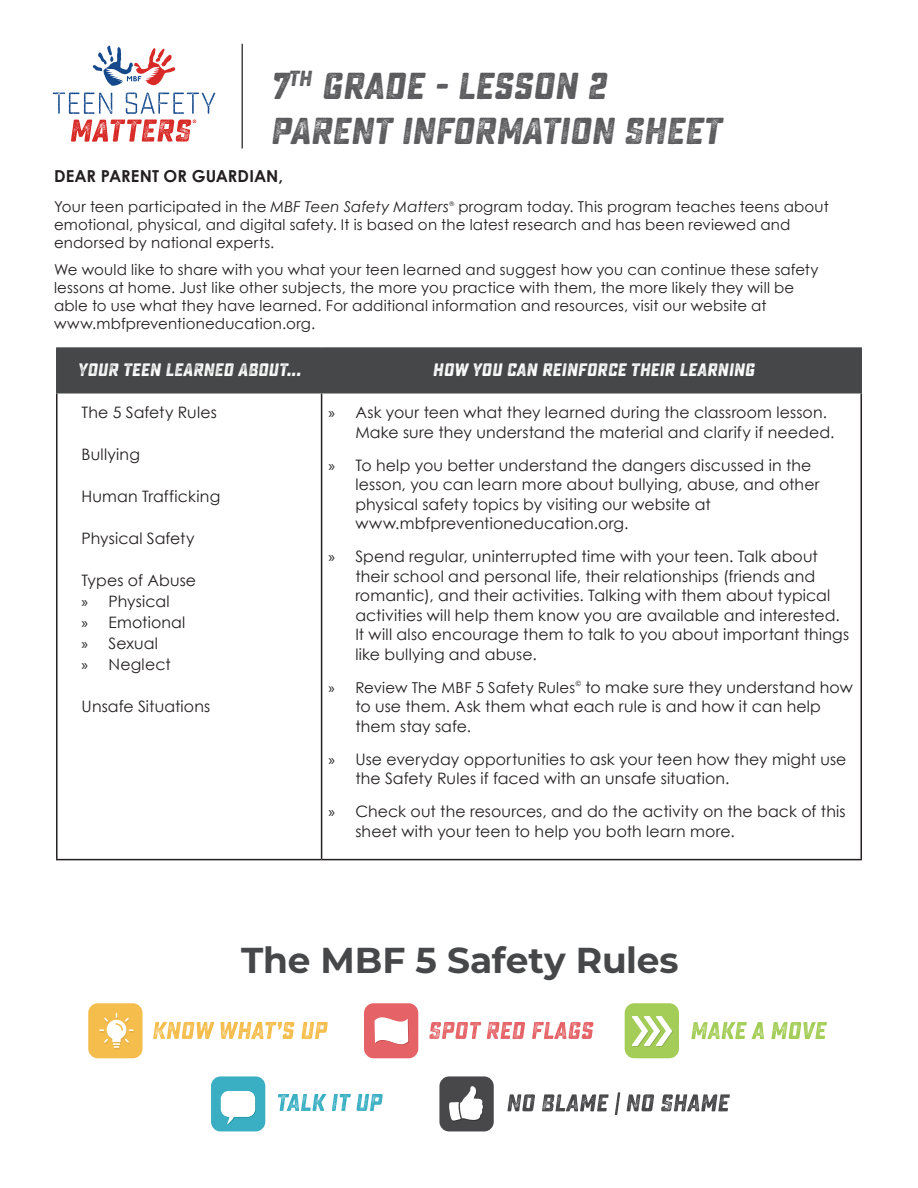
<style>
.page{position:relative;width:918px;height:1188px;background:#fff}
.page>*{position:absolute;margin:0;border:0;box-sizing:border-box;transform-origin:0 0}
.t1{font:37.5px "Sucrose Slant Bold Two";letter-spacing:-.005em;color:#5b5b5e}
.t2{font:700 36px "Montserrat";letter-spacing:-.005em;color:#464748}
.Checklist_Headers{font:18px "Sucrose Slant Bold Two";color:#fff}
.t3{font:700 16.5px "Century Gothic";letter-spacing:.005em;color:#231f20}
.t4{font:15.75px/19.5px "Century Gothic";letter-spacing:.01em;color:#231f20}
.t5{font:15px/18px "Century Gothic";letter-spacing:.01em;color:#231f20}
.t6{font:7.05px "Century Gothic";color:#231f20}
.t7{font:italic 6.15px "Century Gothic";color:#231f20}
.s1{font-style:italic}
.s2{font-family:"Myriad Pro"}
</style>
<div class="page">
<svg style="left:93px;top:46px;width:83px;height:40px"></svg>
<svg style="left:53px;top:92px;width:162px;height:50px"></svg>
<hr style="left:242px;top:44px;width:1px;height:104px;background:#464748">
<div style="left:58px;top:349px;width:802px;height:43px;background:#464748"></div>
<hr style="left:56px;top:394px;width:2px;height:465px;background:#231f20">
<hr style="left:321px;top:394px;width:1px;height:465px;background:#231f20">
<hr style="left:860px;top:394px;width:2px;height:465px;background:#231f20">
<hr style="left:56px;top:859px;width:266px;height:1px;background:#231f20">
<hr style="left:322px;top:859px;width:540px;height:1px;background:#231f20">
<hr style="left:56px;top:347px;width:266px;height:2px;background:#464748">
<hr style="left:56px;top:349px;width:2px;height:43px;background:#464748">
<hr style="left:322px;top:347px;width:540px;height:2px;background:#464748">
<hr style="left:321px;top:349px;width:1px;height:43px;background:#464748">
<hr style="left:860px;top:349px;width:2px;height:43px;background:#464748">
<hr style="left:56px;top:392px;width:266px;height:2px;background:#464748">
<hr style="left:322px;top:392px;width:540px;height:2px;background:#464748">
<div style="left:88px;top:1003px;width:55px;height:55px;background:#f5bd4c;border-radius:10px"></div>
<svg style="left:99px;top:1013px;width:35px;height:36px"></svg>
<svg style="left:153px;top:1022px;width:61px;height:17px"></svg>
<svg style="left:220px;top:1022px;width:74px;height:17px"></svg>
<svg style="left:302px;top:1022px;width:26px;height:17px"></svg>
<div style="left:364px;top:1003px;width:54px;height:55px;background:#e56367;border-radius:10px"></div>
<svg style="left:375px;top:1017px;width:34px;height:28px"></svg>
<svg style="left:429px;top:1022px;width:52px;height:17px"></svg>
<svg style="left:487px;top:1022px;width:38px;height:17px"></svg>
<svg style="left:532px;top:1022px;width:61px;height:17px"></svg>
<div style="left:625px;top:1003px;width:54px;height:55px;background:#a3cd56;border-radius:10px"></div>
<svg style="left:632px;top:1016px;width:41px;height:31px"></svg>
<svg style="left:691px;top:1022px;width:73px;height:17px"></svg>
<svg style="left:771px;top:1022px;width:56px;height:17px"></svg>
<div style="left:211px;top:1076px;width:54px;height:55px;background:#3aafc3;border-radius:10px"></div>
<svg style="left:221px;top:1091px;width:35px;height:34px"></svg>
<svg style="left:278px;top:1094px;width:48px;height:17px"></svg>
<svg style="left:332px;top:1094px;width:19px;height:17px"></svg>
<svg style="left:357px;top:1094px;width:26px;height:17px"></svg>
<div style="left:439px;top:1076px;width:55px;height:55px;background:#48484a;border-radius:10px"></div>
<svg style="left:449px;top:1086px;width:34px;height:36px"></svg>
<svg style="left:508px;top:1094px;width:27px;height:17px"></svg>
<svg style="left:542px;top:1094px;width:67px;height:17px"></svg>
<svg style="left:627px;top:1094px;width:27px;height:17px"></svg>
<svg style="left:661px;top:1094px;width:69px;height:17px"></svg>
<svg style="left:615px;top:1092px;width:5px;height:23px"></svg>
<p class="t1" style="left:270px;top:64px;width:338px">7<sup>TH</sup> GRADE - LESSON 2</p>
<p class="t1" style="left:270px;top:109px;width:453px">PARENT INFORMATION SHEET</p>
<p class="t3" style="left:54px;top:164px;width:231px">DEAR PARENT OR GUARDIAN,</p>
<p class="t5" style="left:54px;top:198px;width:397px">Your teen participated in the <span class="s1">MBF Teen Safety Matters</span></p>
<p class="t7" style="left:450px;top:199px;width:6px">®</p>
<p class="t5" style="left:54px;top:198px;width:776px;text-indent:404px">program today. This program teaches teens about emotional, physical, and digital safety. It is based on the latest research and has been reviewed and endorsed by national experts.</p>
<p class="t5" style="left:54px;top:261px;width:766px">We would like to share with you what your teen learned and suggest how you can continue these safety lessons at home. Just like other subjects, the more you practice with them, the more likely they will be able to use what they have learned. For additional information and resources, visit our website at www.mbfpreventioneducation.org.</p>
<p class="Checklist_Headers" style="left:78px;top:359px;width:225px">YOUR TEEN LEARNED ABOUT...</p>
<p class="Checklist_Headers" style="left:433px;top:359px;width:324px">HOW YOU CAN REINFORCE THEIR LEARNING</p>
<p class="t4" style="left:82px;top:402px;width:137px">The 5 Safety Rules</p>
<p class="t4" style="left:82px;top:444px;width:60px">Bullying</p>
<p class="t4" style="left:82px;top:486px;width:140px">Human Trafficking</p>
<p class="t4" style="left:82px;top:528px;width:114px">Physical Safety</p>
<p class="t4" style="left:82px;top:570px;width:116px">Types of Abuse</p>
<p class="t4" style="left:82px;top:591px;width:90px"><span class="s2">»</span> Physical</p>
<p class="t4" style="left:82px;top:612px;width:105px"><span class="s2">»</span> Emotional</p>
<p class="t4" style="left:82px;top:633px;width:78px"><span class="s2">»</span> Sexual</p>
<p class="t4" style="left:82px;top:654px;width:91px"><span class="s2">»</span> Neglect</p>
<p class="t4" style="left:82px;top:696px;width:130px">Unsafe Situations</p>
<p class="t4" style="left:355px;top:402px;width:481px;text-indent:-27px"><span class="s2">»</span> Ask your teen what they learned during the classroom lesson.<br>Make sure they understand the material and clarify if needed.</p>
<p class="t4" style="left:355px;top:455px;width:466px;text-indent:-27px"><span class="s2">»</span> To help you better understand the dangers discussed in the lesson, you can learn more about bullying, abuse, and other physical safety topics by visiting our website at www.mbfpreventioneducation.org.</p>
<p class="t4" style="left:355px;top:546px;width:495px;text-indent:-27px"><span class="s2">»</span> Spend regular, uninterrupted time with your teen. Talk about their school and personal life, their relationships (friends and romantic), and their activities. Talking with them about typical activities will help them know you are available and interested.<br>It will also encourage them to talk to you about important things like bullying and abuse.</p>
<p class="t5" style="left:328px;top:678px;width:248px"><span class="s2">»</span> Review The MBF 5 Safety Rules</p>
<p class="t6" style="left:576px;top:678px;width:7px">©</p>
<p class="t4" style="left:355px;top:677px;width:499px;text-indent:230px">to make sure they understand how to use them. Ask them what each rule is and how it can help them stay safe.</p>
<p class="t4" style="left:355px;top:749px;width:493px;text-indent:-27px"><span class="s2">»</span> Use everyday opportunities to ask your teen how they might use the Safety Rules if faced with an unsafe situation.</p>
<p class="t4" style="left:355px;top:801px;width:492px;text-indent:-27px"><span class="s2">»</span> Check out the resources, and do the activity on the back of this sheet with your teen to help you both learn more.</p>
<p class="t2" style="left:241px;top:935px;width:439px">The MBF 5 Safety Rules</p>
</div>
